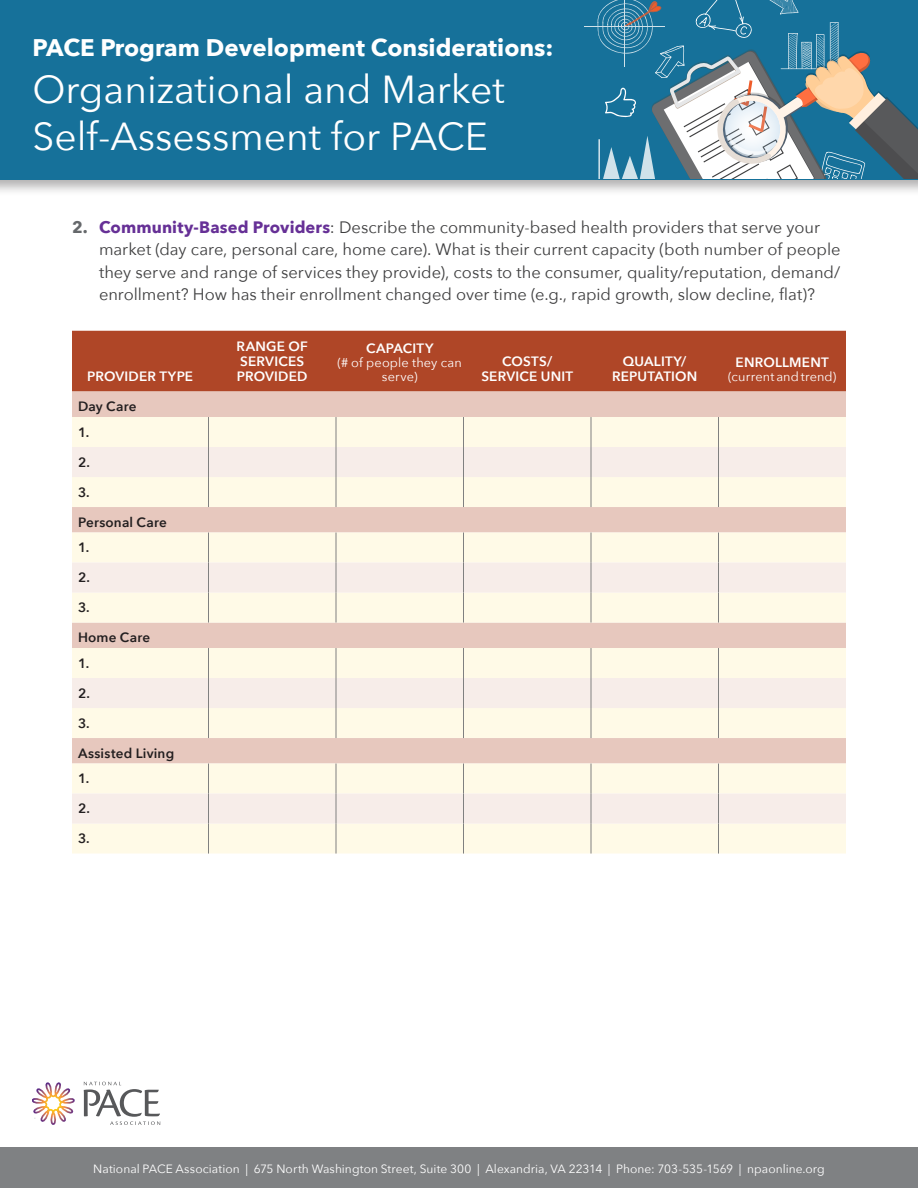
<style>
.page{position:relative;width:918px;height:1188px;background:#fff}
.page>*{position:absolute;margin:0;border:0;box-sizing:border-box;transform-origin:0 0}
.t1{font:39px/46.8px "Avenir Next";color:#fff}
.t2{font:700 24px "Avenir Next";color:#fff}
.numbered_list{font:16.5px/22.5px "Avenir Next";color:#3e3e3f}
.figure_head_text{font:600 13.5px/15px "Avenir Next";letter-spacing:.015em;color:#fff;text-align:center}
.figure_text_subhead{font:600 13.5px "Avenir Next";letter-spacing:.015em;color:#231f20}
.figure_head_text-2{font:12.75px/14.2px "Avenir Next";letter-spacing:.01em;color:#fff;text-align:center}
.t3{font:12px "Avenir Next";letter-spacing:.005em;color:#fff}
.t4{font:1.65px "Avenir Next";color:#525759}
.s1{font-weight:700;color:#65686b}
.s2{font-weight:700;color:#663096}
</style>
<div class="page">
<div style="left:0;top:0;width:918px;height:196px;background:#231f20;opacity:.35"></div>
<div style="left:0;top:0;width:918px;height:180px;background:#16719a"></div>
<div style="left:0;top:1147px;width:918px;height:41px;background:#7f8183"></div>
<hr style="left:585px;top:26px;width:80px;height:1px;background:#fff">
<svg style="left:597px;top:0;width:321px;height:178px"></svg>
<div style="left:72px;top:331px;width:774px;height:61px;background:#af4627"></div>
<div style="left:72px;top:392px;width:774px;height:25px;background:#e7c8be"></div>
<div style="left:72px;top:417px;width:774px;height:437px;background:#fffae7"></div>
<svg style="left:72px;top:447px;width:774px;height:377px;background:#f7ebdf"></svg>
<hr style="left:208px;top:417px;width:1px;height:30px;background:#808080">
<hr style="left:336px;top:417px;width:1px;height:30px;background:#808080">
<hr style="left:463px;top:417px;width:1px;height:30px;background:#808080">
<hr style="left:591px;top:417px;width:1px;height:30px;background:#808080">
<hr style="left:718px;top:417px;width:1px;height:30px;background:#808080">
<hr style="left:208px;top:447px;width:1px;height:30px;background:#808080">
<hr style="left:336px;top:447px;width:1px;height:30px;background:#808080">
<hr style="left:463px;top:447px;width:1px;height:30px;background:#808080">
<hr style="left:591px;top:447px;width:1px;height:30px;background:#808080">
<hr style="left:718px;top:447px;width:1px;height:30px;background:#808080">
<hr style="left:208px;top:477px;width:1px;height:30px;background:#808080">
<hr style="left:336px;top:477px;width:1px;height:30px;background:#808080">
<hr style="left:463px;top:477px;width:1px;height:30px;background:#808080">
<hr style="left:591px;top:477px;width:1px;height:30px;background:#808080">
<hr style="left:718px;top:477px;width:1px;height:30px;background:#808080">
<hr style="left:208px;top:533px;width:1px;height:30px;background:#808080">
<hr style="left:336px;top:533px;width:1px;height:30px;background:#808080">
<hr style="left:463px;top:533px;width:1px;height:30px;background:#808080">
<hr style="left:591px;top:533px;width:1px;height:30px;background:#808080">
<hr style="left:718px;top:533px;width:1px;height:30px;background:#808080">
<hr style="left:208px;top:563px;width:1px;height:30px;background:#808080">
<hr style="left:336px;top:563px;width:1px;height:30px;background:#808080">
<hr style="left:463px;top:563px;width:1px;height:30px;background:#808080">
<hr style="left:591px;top:563px;width:1px;height:30px;background:#808080">
<hr style="left:718px;top:563px;width:1px;height:30px;background:#808080">
<hr style="left:208px;top:593px;width:1px;height:30px;background:#808080">
<hr style="left:336px;top:593px;width:1px;height:30px;background:#808080">
<hr style="left:463px;top:593px;width:1px;height:30px;background:#808080">
<hr style="left:591px;top:593px;width:1px;height:30px;background:#808080">
<hr style="left:718px;top:593px;width:1px;height:30px;background:#808080">
<hr style="left:208px;top:648px;width:1px;height:30px;background:#808080">
<hr style="left:336px;top:648px;width:1px;height:30px;background:#808080">
<hr style="left:463px;top:648px;width:1px;height:30px;background:#808080">
<hr style="left:591px;top:648px;width:1px;height:30px;background:#808080">
<hr style="left:718px;top:648px;width:1px;height:30px;background:#808080">
<hr style="left:208px;top:678px;width:1px;height:30px;background:#808080">
<hr style="left:336px;top:678px;width:1px;height:30px;background:#808080">
<hr style="left:463px;top:678px;width:1px;height:30px;background:#808080">
<hr style="left:591px;top:678px;width:1px;height:30px;background:#808080">
<hr style="left:718px;top:678px;width:1px;height:30px;background:#808080">
<hr style="left:208px;top:708px;width:1px;height:30px;background:#808080">
<hr style="left:336px;top:708px;width:1px;height:30px;background:#808080">
<hr style="left:463px;top:708px;width:1px;height:30px;background:#808080">
<hr style="left:591px;top:708px;width:1px;height:30px;background:#808080">
<hr style="left:718px;top:708px;width:1px;height:30px;background:#808080">
<hr style="left:208px;top:764px;width:1px;height:30px;background:#808080">
<hr style="left:336px;top:764px;width:1px;height:30px;background:#808080">
<hr style="left:463px;top:764px;width:1px;height:30px;background:#808080">
<hr style="left:591px;top:764px;width:1px;height:30px;background:#808080">
<hr style="left:718px;top:764px;width:1px;height:30px;background:#808080">
<hr style="left:208px;top:794px;width:1px;height:30px;background:#808080">
<hr style="left:336px;top:794px;width:1px;height:30px;background:#808080">
<hr style="left:463px;top:794px;width:1px;height:30px;background:#808080">
<hr style="left:591px;top:794px;width:1px;height:30px;background:#808080">
<hr style="left:718px;top:794px;width:1px;height:30px;background:#808080">
<hr style="left:208px;top:824px;width:1px;height:30px;background:#808080">
<hr style="left:336px;top:824px;width:1px;height:30px;background:#808080">
<hr style="left:463px;top:824px;width:1px;height:30px;background:#808080">
<hr style="left:591px;top:824px;width:1px;height:30px;background:#808080">
<hr style="left:718px;top:824px;width:1px;height:30px;background:#808080">
<svg style="left:84px;top:1082px;width:76px;height:43px"></svg>
<svg style="left:32px;top:1082px;width:43px;height:43px"></svg>
<h2 class="t2" style="left:32px;top:27px;width:523px">PACE Program Development Considerations:</h2>
<h1 class="t1" style="left:32px;top:65px;width:474px">Organizational and Market<br>Self-Assessment for PACE</h1>
<p class="numbered_list" style="left:99px;top:215px;width:743px;text-indent:-27px"><span class="s1">2.</span> <span class="s2">Community-Based Providers</span>: Describe the community-based health providers that serve your market (day care, personal care, home care). What is their current capacity (both number of people they serve and range of services they provide), costs to the consumer, quality/reputation, demand/ enrollment? How has their enrollment changed over time (e.g., rapid growth, slow decline, flat)?</p>
<p class="figure_head_text" style="left:87px;top:368px;width:107px">PROVIDER TYPE</p>
<p class="figure_text_subhead" style="left:78px;top:395px;width:60px">Day Care</p>
<p class="figure_text_subhead" style="left:78px;top:420px;width:13px">1.</p>
<p class="figure_text_subhead" style="left:78px;top:450px;width:14px">2.</p>
<p class="figure_text_subhead" style="left:78px;top:480px;width:13px">3.</p>
<p class="figure_text_subhead" style="left:78px;top:510px;width:91px">Personal Care</p>
<p class="figure_text_subhead" style="left:78px;top:536px;width:13px">1.</p>
<p class="figure_text_subhead" style="left:78px;top:566px;width:14px">2.</p>
<p class="figure_text_subhead" style="left:78px;top:596px;width:13px">3.</p>
<p class="figure_text_subhead" style="left:78px;top:626px;width:74px">Home Care</p>
<p class="figure_text_subhead" style="left:78px;top:651px;width:13px">1.</p>
<p class="figure_text_subhead" style="left:78px;top:681px;width:14px">2.</p>
<p class="figure_text_subhead" style="left:78px;top:711px;width:13px">3.</p>
<p class="figure_text_subhead" style="left:78px;top:741px;width:98px">Assisted Living</p>
<p class="figure_text_subhead" style="left:78px;top:767px;width:13px">1.</p>
<p class="figure_text_subhead" style="left:78px;top:797px;width:14px">2.</p>
<p class="figure_text_subhead" style="left:78px;top:827px;width:13px">3.</p>
<p class="figure_head_text" style="left:237px;top:338px;width:73px;text-align:left">RANGE OF<br>SERVICES<br>PROVIDED</p>
<p class="figure_head_text" style="left:366px;top:340px;width:69px">CAPACITY</p>
<p class="figure_head_text-2" style="left:338px;top:355px;width:126px">(# of people they can serve)</p>
<p class="figure_head_text" style="left:481px;top:353px;width:93px">COSTS/<br>SERVICE UNIT</p>
<p class="figure_head_text" style="left:612px;top:353px;width:87px">QUALITY/<br>REPUTATION</p>
<p class="figure_head_text" style="left:736px;top:354px;width:95px">ENROLLMENT</p>
<p class="figure_head_text-2" style="left:728px;top:369px;width:109px">(current and trend)</p>
<p class="t4" style="left:34px;top:1117px;width:3px">®</p>
<p class="t3" style="left:93px;top:1158px;width:733px">National PACE Association | 675 North Washington Street, Suite 300 | Alexandria, VA 22314 | Phone: 703-535-1569 | npaonline.org</p>
</div>
